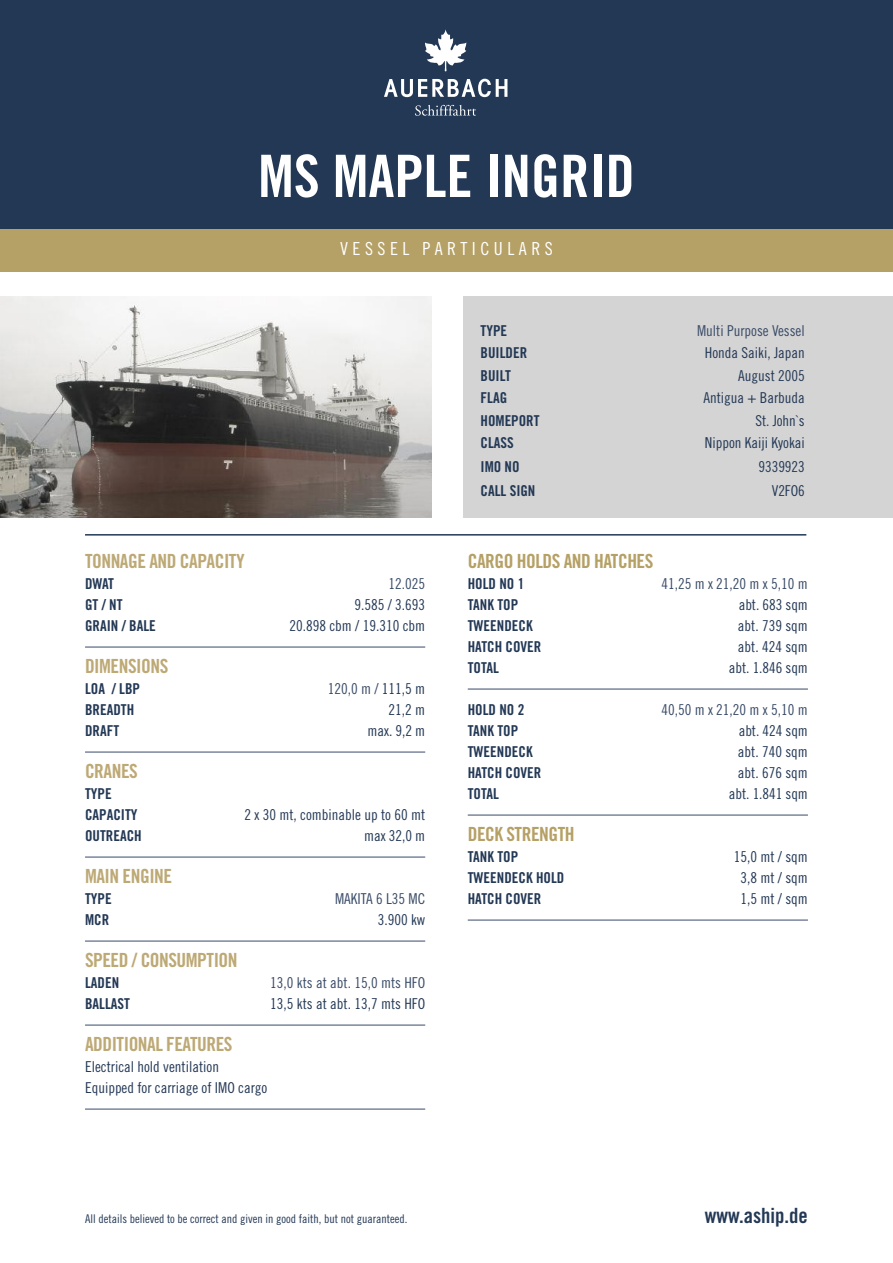
<style>
.page{position:relative;width:893px;height:1263px;background:#fff}
.page>*{position:absolute;margin:0;border:0;box-sizing:border-box;transform-origin:0 0}
.t1{font:58.5px "Trade Gothic Bold Cond Twenty";color:#fff}
.t2{font:21px "Trade Gothic Bold Cond Twenty";color:#233855}
.t3{font:19.5px "Trade Gothic Bold Cond Twenty";letter-spacing:-.025em;color:#bda975}
.t4{font:19.5px "Trade Gothic Bold Cond Twenty";letter-spacing:-.025em;color:#b5a065}
.t5{font:18px "Trade Gothic Cond Eighteen";letter-spacing:.25em;color:#fff}
.t6{font:15px/21px "Trade Gothic Cond Eighteen";color:#233855}
.t7{font:15px/21px "Trade Gothic Bold Cond Twenty";color:#233855}
.t8{font:15px "Trade Gothic Cond Eighteen";color:#394b67}
.t9{font:12px "Trade Gothic Cond Eighteen";color:#233855}
.s1{color:#233855}
</style>
<div class="page">
<div style="left:463px;top:296px;width:430px;height:221px;background:#d4d4d4"></div>
<img style="left:0;top:296px;width:432px;height:221px">
<div style="left:0;top:0;width:893px;height:262px;background:#233855"></div>
<svg style="left:415px;top:105px;width:61px;height:11px"></svg>
<svg style="left:384px;top:79px;width:123px;height:18px"></svg>
<svg style="left:425px;top:29px;width:41px;height:42px"></svg>
<div style="left:0;top:230px;width:893px;height:42px;background:#b5a065"></div>
<hr style="left:85px;top:646px;width:340px;height:2px;background:#7b869c">
<hr style="left:85px;top:751px;width:340px;height:2px;background:#7b869c">
<hr style="left:85px;top:856px;width:340px;height:2px;background:#7b869c">
<hr style="left:85px;top:940px;width:340px;height:2px;background:#7b869c">
<hr style="left:85px;top:1024px;width:340px;height:2px;background:#7b869c">
<hr style="left:85px;top:1108px;width:340px;height:2px;background:#7b869c">
<hr style="left:468px;top:688px;width:340px;height:2px;background:#7b869c">
<hr style="left:468px;top:814px;width:340px;height:2px;background:#7b869c">
<hr style="left:468px;top:919px;width:340px;height:2px;background:#7b869c">
<hr style="left:85px;top:534px;width:721px;height:2px;background:#233855">
<h1 class="t1" style="left:258px;top:155px;width:378px">MS MAPLE INGRID</h1>
<p class="t5" style="left:340px;top:242px;width:214px">VESSEL PARTICULARS</p>
<h3 class="t3" style="left:85px;top:554px;width:161px">TONNAGE AND CAPACITY</h3>
<p class="t7" style="left:85px;top:574px;width:30px">DWAT</p>
<p class="t8" style="left:389px;top:578px;width:38px">12.025</p>
<p class="t7" style="left:85px;top:595px;width:39px">GT / NT</p>
<p class="t6" style="left:354px;top:595px;width:72px">9.585 / 3.693</p>
<p class="t7" style="left:85px;top:616px;width:72px">GRAIN / BALE</p>
<p class="t6" style="left:289px;top:616px;width:137px">20.898 cbm / 19.310 cbm</p>
<h3 class="t3" style="left:85px;top:659px;width:85px">DIMENSIONS</h3>
<p class="t7" style="left:85px;top:679px;width:56px">LOA / LBP</p>
<p class="t8" style="left:328px;top:683px;width:99px">120,0 m / <span class="s1">111,5 m</span></p>
<p class="t7" style="left:85px;top:700px;width:51px">BREADTH</p>
<p class="t6" style="left:389px;top:700px;width:38px">21,2 m</p>
<p class="t7" style="left:85px;top:721px;width:36px">DRAFT</p>
<p class="t6" style="left:368px;top:721px;width:59px">max. 9,2 m</p>
<h3 class="t3" style="left:85px;top:764px;width:54px">CRANES</h3>
<p class="t7" style="left:85px;top:784px;width:54px">TYPE<br>CAPACITY</p>
<p class="t6" style="left:244px;top:805px;width:182px">2 x 30 mt, combinable up to 60 mt</p>
<p class="t7" style="left:85px;top:826px;width:58px">OUTREACH</p>
<p class="t6" style="left:364px;top:826px;width:62px">max 32,0 m</p>
<h3 class="t3" style="left:85px;top:869px;width:89px">MAIN ENGINE</h3>
<p class="t7" style="left:85px;top:889px;width:28px">TYPE</p>
<p class="t8" style="left:335px;top:893px;width:92px">MAKITA 6 L35 MC</p>
<p class="t7" style="left:85px;top:910px;width:26px">MCR</p>
<p class="t6" style="left:378px;top:910px;width:49px">3.900 kw</p>
<h3 class="t3" style="left:85px;top:953px;width:154px">SPEED / CONSUMPTION</h3>
<p class="t7" style="left:85px;top:973px;width:36px">LADEN</p>
<p class="t8" style="left:270px;top:977px;width:156px">13,0 kts at abt. 15,0 mts HFO</p>
<p class="t7" style="left:85px;top:994px;width:46px">BALLAST</p>
<p class="t6" style="left:270px;top:994px;width:156px">13,5 kts at abt. 13,7 mts HFO</p>
<h3 class="t3" style="left:85px;top:1037px;width:149px">ADDITIONAL FEATURES</h3>
<p class="t6" style="left:85px;top:1057px;width:184px">Electrical hold ventilation<br>Equipped for carriage of IMO cargo</p>
<p class="t7" style="left:480px;top:321px;width:28px">TYPE</p>
<p class="t8" style="left:697px;top:325px;width:109px">Multi Purpose Vessel</p>
<p class="t7" style="left:480px;top:344px;width:48px">BUILDER</p>
<p class="t6" style="left:705px;top:344px;width:101px">Honda Saiki, Japan</p>
<p class="t7" style="left:480px;top:366px;width:32px">BUILT</p>
<p class="t6" style="left:738px;top:366px;width:68px">August 2005</p>
<p class="t7" style="left:480px;top:389px;width:28px">FLAG</p>
<p class="t6" style="left:703px;top:389px;width:103px">Antigua + Barbuda</p>
<p class="t7" style="left:480px;top:411px;width:61px">HOMEPORT</p>
<p class="t6" style="left:755px;top:411px;width:51px">St. John`s</p>
<p class="t7" style="left:480px;top:434px;width:35px">CLASS</p>
<p class="t6" style="left:705px;top:434px;width:101px">Nippon Kaiji Kyokai</p>
<p class="t7" style="left:480px;top:458px;width:41px">IMO NO</p>
<p class="t6" style="left:759px;top:458px;width:48px">9339923</p>
<p class="t7" style="left:480px;top:482px;width:56px">CALL SIGN</p>
<p class="t6" style="left:772px;top:482px;width:35px">V2FO6</p>
<h3 class="t4" style="left:468px;top:554px;width:187px">CARGO HOLDS AND HATCHES</h3>
<p class="t7" style="left:468px;top:574px;width:58px">HOLD NO 1</p>
<p class="t8" style="left:661px;top:578px;width:148px">41,25 m x 21,20 m x 5,10 m</p>
<p class="t7" style="left:468px;top:595px;width:52px">TANK TOP</p>
<p class="t6" style="left:739px;top:595px;width:71px">abt. 683 sqm</p>
<p class="t7" style="left:468px;top:616px;width:66px">TWEENDECK</p>
<p class="t6" style="left:738px;top:616px;width:71px">abt. 739 sqm</p>
<p class="t7" style="left:468px;top:637px;width:75px">HATCH COVER</p>
<p class="t6" style="left:738px;top:637px;width:71px">abt. 424 sqm</p>
<p class="t7" style="left:468px;top:658px;width:33px">TOTAL</p>
<p class="t6" style="left:729px;top:658px;width:80px">abt. 1.846 sqm</p>
<p class="t7" style="left:468px;top:700px;width:58px">HOLD NO 2</p>
<p class="t8" style="left:661px;top:704px;width:148px">40,50 m x 21,20 m x 5,10 m</p>
<p class="t7" style="left:468px;top:721px;width:52px">TANK TOP</p>
<p class="t6" style="left:739px;top:721px;width:71px">abt. 424 sqm</p>
<p class="t7" style="left:468px;top:742px;width:66px">TWEENDECK</p>
<p class="t6" style="left:738px;top:742px;width:71px">abt. 740 sqm</p>
<p class="t7" style="left:468px;top:763px;width:75px">HATCH COVER</p>
<p class="t6" style="left:738px;top:763px;width:71px">abt. 676 sqm</p>
<p class="t7" style="left:468px;top:784px;width:33px">TOTAL</p>
<p class="t6" style="left:729px;top:784px;width:80px">abt. 1.841 sqm</p>
<h3 class="t4" style="left:468px;top:827px;width:108px">DECK STRENGTH</h3>
<p class="t7" style="left:468px;top:847px;width:52px">TANK TOP</p>
<p class="t6" style="left:734px;top:847px;width:76px">15,0 mt / sqm</p>
<p class="t7" style="left:468px;top:868px;width:98px">TWEENDECK HOLD</p>
<p class="t6" style="left:740px;top:868px;width:69px">3,8 mt / sqm</p>
<p class="t7" style="left:468px;top:889px;width:75px">HATCH COVER</p>
<p class="t6" style="left:740px;top:889px;width:69px">1,5 mt / sqm</p>
<p class="t9" style="left:85px;top:1214px;width:324px">All details believed to be correct and given in good faith, but not guaranteed.</p>
<h2 class="t2" style="left:705px;top:1208px;width:104px">www.aship.de</h2>
</div>
